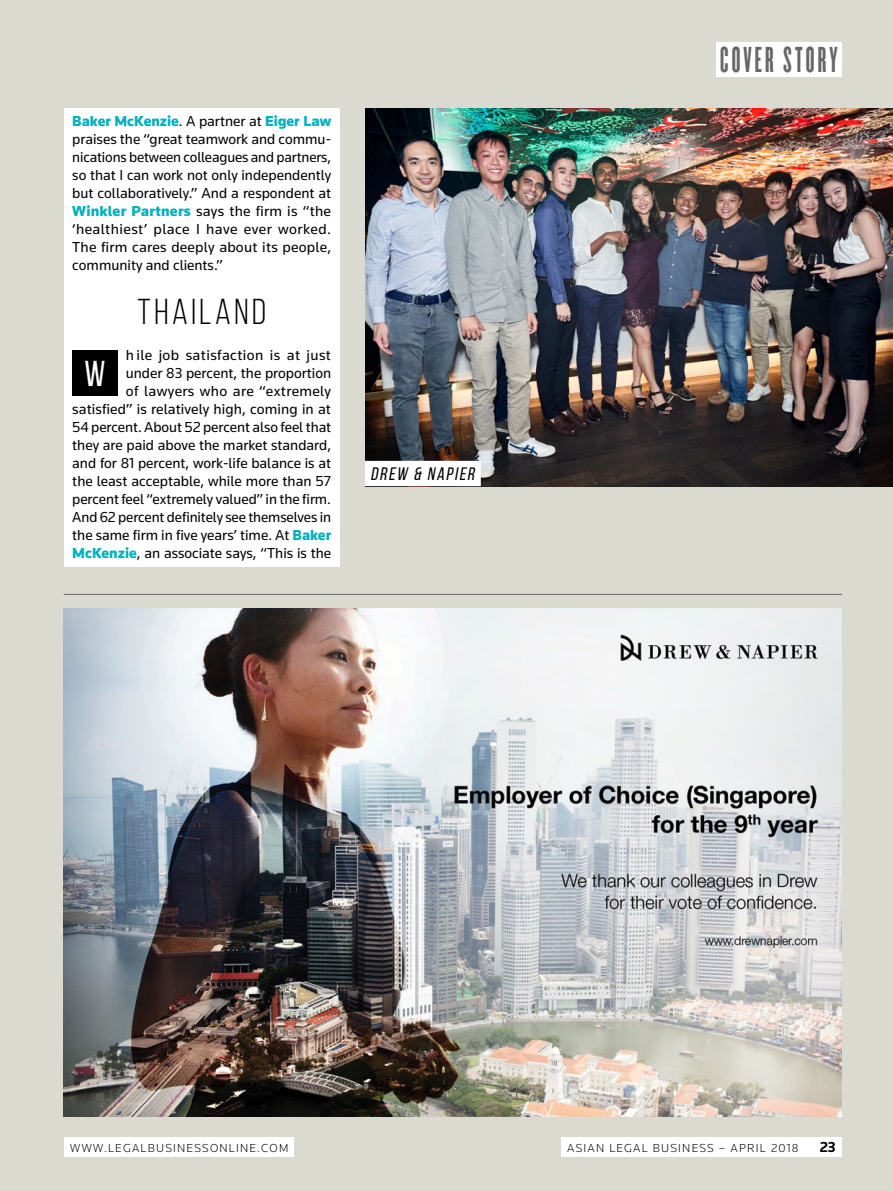
<style>
.page{position:relative;width:893px;height:1191px;background:#dbdad0}
.page>*{position:absolute;margin:0;border:0;box-sizing:border-box;transform-origin:0 0}
.t1{font:36px "Bebas Neue";letter-spacing:.1em;color:#000}
.t2{font:36px "Bebas Neue";color:#fff}
.t3{font:31.5px "Champion HTF Bantamweight";letter-spacing:.1em;color:#676668}
.t4{font:italic 18px "Bebas Neue";color:#000}
.t5{font:15px/18px "Knowledge";color:#000;text-align:justify}
.t6{font:700 15px "Knowledge";color:#000}
.t7{font:300 12px "Knowledge";letter-spacing:.1em;color:#000}
.s1{font-weight:900;color:#00b0bd}
.s2{font-weight:700;font-size:15px}
</style>
<div class="page">
<hr style="left:64px;top:594px;width:778px;height:1px;background:#676668">
<img style="left:64px;top:608px;width:778px;height:508px">
<div style="left:64px;top:108px;width:276px;height:459px;background:#fff"></div>
<div style="left:72px;top:351px;width:46px;height:45px;background:#000"></div>
<img style="left:365px;top:108px;width:528px;height:378px">
<div style="left:561px;top:1137px;width:281px;height:19px;background:#fff"></div>
<div style="left:64px;top:1137px;width:230px;height:19px;background:#fff"></div>
<div style="left:716px;top:42px;width:126px;height:34px;background:#fff"></div>
<div style="left:366px;top:461px;width:114px;height:24px;background:#fff"></div>
<div style="left:365px;top:461px;width:116px;height:25px;border:1px solid #fff"></div>
<p class="t5" style="left:72px;top:112px;width:260px"><span class="s1">Baker McKenzie</span>. A partner at <span class="s1">Eiger Law </span>praises the “great teamwork and commu&shy;nications between colleagues and partners, so that I can work not only independently but collaboratively.” And a respondent at <span class="s1">Winkler Partners</span> says the firm is “the ‘healthiest’ place I have ever worked.<br>The firm cares deeply about its people, community and clients.”</p>
<h1 class="t1" style="left:137px;top:292px;width:130px">THAILAND</h1>
<h1 class="t2" style="left:84px;top:354px;width:22px">W</h1>
<p class="t5" style="left:72px;top:346px;width:260px;text-align:right">h ile job satisfaction is at just<br>under 83 percent, the proportion<br>of lawyers who are “extremely satisfied” is relatively high, coming in at 54 percent. About 52 percent also feel that they are paid above the market standard, and for 81 percent, work-life balance is at the least acceptable, while more than 57 percent feel “extremely valued” in the firm.<br>And 62 percent definitely see themselves in the same firm in five years’ time. At <span class="s1">Baker McKenzie</span>, an associate says, “This is the</p>
<p class="t4" style="left:371px;top:464px;width:109px">DREW &amp; NAPIER</p>
<h2 class="t3" style="left:720px;top:40px;width:119px">COVER STORY</h2>
<p class="t7" style="left:64px;top:1141px;width:220px">WWW.LEGALBUSINES ONLINE.COM</p>
<p class="t7" style="left:584px;top:1141px;width:259px">ASIAN LEGAL BUSINESS – APRIL 2018 <span class="s2">23</span></p>
<p class="t7" style="left:70px;top:1141px;width:220px">WWW.LEGALBUSINESSONLINE.COM</p>
<p class="t7" style="left:567px;top:1141px;width:233px">ASIAN LEGAL BUSINESS – APRIL 2018</p>
<p class="t6" style="left:820px;top:1138px;width:17px">23</p>
</div>
